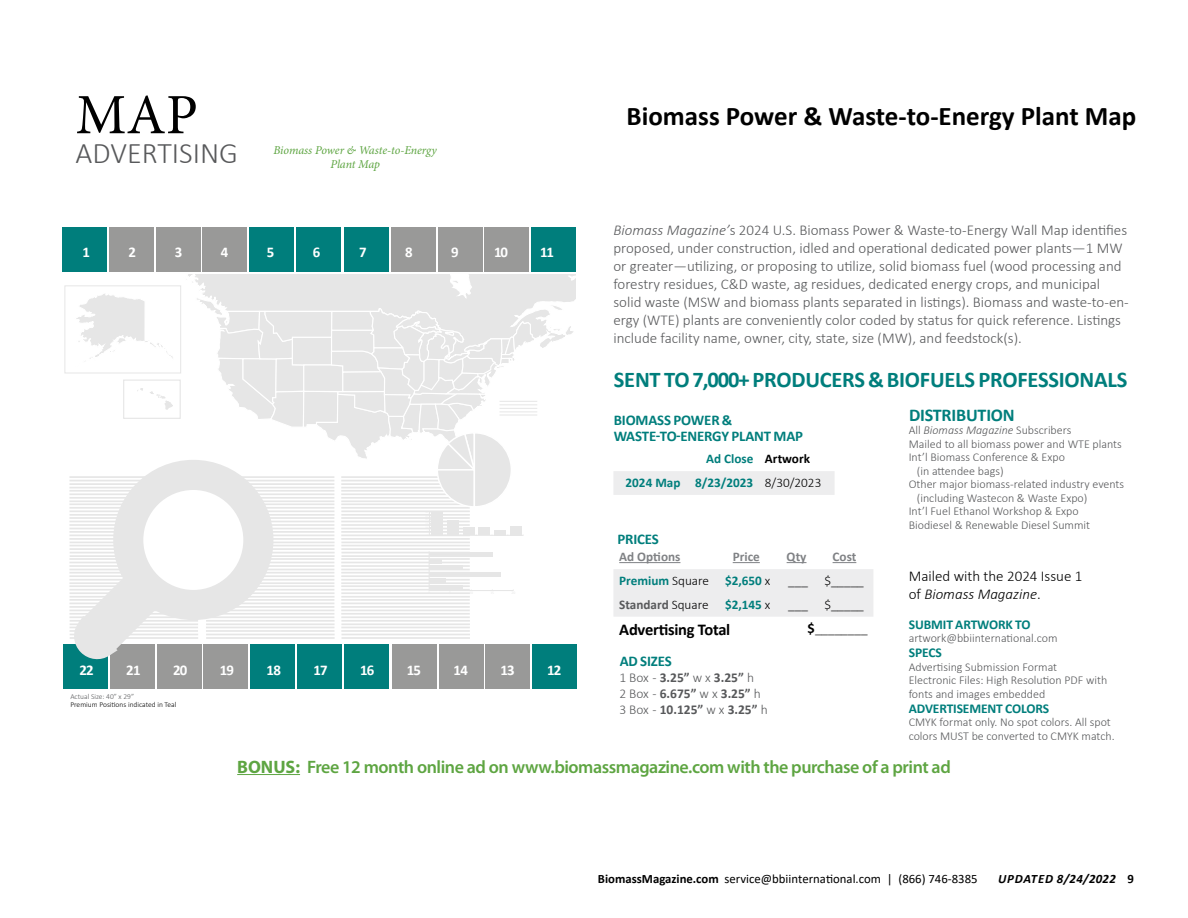
<style>
.page{position:relative;width:1188px;height:918px;background:#fff}
.page>*{position:absolute;margin:0;border:0;box-sizing:border-box;transform-origin:0 0}
.t1{font:57px "Minion Pro";color:#000}
.t2{font:300 30px "Calibri";color:#58595b}
.t3{font:700 27px "Calibri";color:#000}
.t4{font:700 22.5px "Calibri";letter-spacing:-.01em;color:#007e7c}
.t5{font:600 18px "Myriad Pro";letter-spacing:-.025em;color:#5ea542}
.t6{font:700 18px "Calibri";letter-spacing:-.01em;color:#007e7c}
.t7{font:700 16.5px "Calibri";letter-spacing:-.015em;color:#000}
.t8{font:300 15px/18px "Calibri";color:#58595b}
.t9{font:300 15px/18px "Calibri";color:#000}
.t10{font:700 14.85px/16.5px "Calibri";letter-spacing:-.01em;color:#007e7c}
.t11{font:700 14.85px "Calibri";letter-spacing:-.05em;color:#fff}
.t12{font:700 13.5px/16.2px "Calibri";color:#58595b}
.t13{font:700 13.5px "Calibri";letter-spacing:-.01em;color:#007e7c}
.t14{font:700 13.2px/23.7px "Calibri";color:#007e7c}
.t15{font:300 13.2px "Calibri";color:#000}
.t16{font:700 13.2px "Calibri";color:#808285}
.t17{font:700 13.2px "Calibri";color:#58595b}
.t18{font:12.75px "Calibri";color:#000}
.t19{font:italic 700 12.75px "Calibri";letter-spacing:.035em;color:#000}
.t20{font:300 12px/13.5px "Calibri";color:#58595b}
.t21{font:italic 12px/14.4px "Minion Pro";letter-spacing:-.01em;color:#5ea542;text-align:center}
.t22{font:italic 300 12px "Calibri";color:#58595b}
.t23{font:300 7.5px "Calibri";color:#000}
.t24{font:300 7.5px "Calibri";color:#58595b}
.s1{font-style:italic}
.s2{color:#000}
.s3{font-weight:300;color:#000}
.s4{font-weight:700;font-size:14.55px}
.s5{font-weight:300}
.s6{font-style:normal}
.s7{font-weight:700}
</style>
<div class="page">
<div style="left:613px;top:471px;width:222px;height:24px;background:#ededee"></div>
<hr style="left:237px;top:774px;width:63px;height:1px;background:#5ea542">
<div style="left:613px;top:569px;width:260px;height:48px;background:#ededee"></div>
<hr style="left:619px;top:562px;width:61px;height:1px;background:#808285">
<svg style="left:733px;top:562px;width:27px;height:1px"></svg>
<svg style="left:787px;top:562px;width:20px;height:1px"></svg>
<svg style="left:833px;top:562px;width:23px;height:1px"></svg>
<div style="left:63px;top:227px;width:44px;height:45px;background:#007e7c"></div>
<div style="left:109px;top:227px;width:45px;height:45px;background:#999998"></div>
<div style="left:156px;top:227px;width:45px;height:45px;background:#999998"></div>
<div style="left:202px;top:227px;width:45px;height:45px;background:#999998"></div>
<div style="left:249px;top:227px;width:45px;height:45px;background:#007e7c"></div>
<div style="left:296px;top:227px;width:45px;height:45px;background:#007e7c"></div>
<div style="left:391px;top:227px;width:45px;height:45px;background:#999998"></div>
<div style="left:438px;top:227px;width:45px;height:45px;background:#999998"></div>
<div style="left:484px;top:227px;width:45px;height:45px;background:#999998"></div>
<div style="left:531px;top:227px;width:45px;height:45px;background:#007e7c"></div>
<div style="left:344px;top:227px;width:45px;height:45px;background:#007e7c"></div>
<div style="left:63px;top:644px;width:45px;height:45px;background:#007e7c"></div>
<div style="left:110px;top:644px;width:45px;height:45px;background:#999998"></div>
<div style="left:157px;top:644px;width:45px;height:45px;background:#999998"></div>
<div style="left:203px;top:644px;width:44px;height:45px;background:#999998"></div>
<div style="left:250px;top:644px;width:45px;height:45px;background:#007e7c"></div>
<div style="left:297px;top:644px;width:45px;height:45px;background:#007e7c"></div>
<div style="left:392px;top:644px;width:45px;height:44px;background:#999998"></div>
<div style="left:439px;top:644px;width:45px;height:44px;background:#999998"></div>
<div style="left:485px;top:644px;width:44px;height:44px;background:#999998"></div>
<div style="left:532px;top:644px;width:45px;height:44px;background:#007e7c"></div>
<div style="left:345px;top:644px;width:44px;height:45px;background:#007e7c"></div>
<svg style="left:64px;top:274px;width:512px;height:400px"></svg>
<div style="left:143px;top:490px;width:100px;height:100px;background:#fff;border-radius:50%"></div>
<h1 class="t1" style="left:76px;top:77px;width:124px">MAP</h1>
<h2 class="t2" style="left:76px;top:135px;width:164px">ADVERTISING</h2>
<p class="t21" style="left:274px;top:143px;width:165px">Biomass Power &amp; Waste-to-Energy<br>Plant Map</p>
<p class="t11" style="left:83px;top:241px;width:9px">1</p>
<p class="t11" style="left:129px;top:241px;width:9px">2</p>
<p class="t11" style="left:175px;top:241px;width:9px">3</p>
<p class="t11" style="left:221px;top:241px;width:9px">4</p>
<p class="t11" style="left:267px;top:241px;width:9px">5</p>
<p class="t11" style="left:313px;top:241px;width:9px">6</p>
<p class="t11" style="left:359px;top:241px;width:9px">7</p>
<p class="t11" style="left:405px;top:241px;width:9px">8</p>
<p class="t11" style="left:451px;top:241px;width:9px">9</p>
<p class="t11" style="left:494px;top:241px;width:15px">10</p>
<p class="t11" style="left:540px;top:241px;width:15px">11</p>
<p class="t11" style="left:80px;top:660px;width:16px">22</p>
<p class="t11" style="left:126px;top:660px;width:16px">21</p>
<p class="t11" style="left:173px;top:660px;width:16px">20</p>
<p class="t11" style="left:220px;top:660px;width:16px">19</p>
<p class="t11" style="left:267px;top:660px;width:16px">18</p>
<p class="t11" style="left:313px;top:660px;width:16px">17</p>
<p class="t11" style="left:360px;top:660px;width:16px">16</p>
<p class="t11" style="left:407px;top:660px;width:16px">15</p>
<p class="t11" style="left:454px;top:660px;width:16px">14</p>
<p class="t11" style="left:500px;top:660px;width:16px">13</p>
<p class="t11" style="left:547px;top:660px;width:16px">12</p>
<p class="t24" style="left:70px;top:692px;width:65px">Actual Size: 40” x 29”</p>
<p class="t23" style="left:70px;top:700px;width:108px">Premium Positions indicated in Teal</p>
<h3 class="t3" style="left:627px;top:97px;width:511px">Biomass Power &amp; Waste-to-Energy Plant Map</h3>
<p class="t8" style="left:613px;top:221px;width:517px"><span class="s1">Biomass Magazine’</span>s 2024 U.S. Biomass Power &amp; Waste-to-Energy Wall Map identifies proposed, under construction, idled and operational dedicated power plants—1 MW or greater—utilizing, or proposing to utilize, solid biomass fuel (wood processing and forestry residues, C&amp;D waste, ag residues, dedicated energy crops, and municipal solid waste (MSW and biomass plants separated in listings). Biomass and waste-to-en&shy;ergy (WTE) plants are conveniently color coded by status for quick reference. Listings include facility name, owner, city, state, size (MW), and feedstock(s).</p>
<h3 class="t4" style="left:614px;top:363px;width:515px">SENT TO 7,000+ PRODUCERS &amp; BIOFUELS PROFESSIONALS</h3>
<p class="t10" style="left:614px;top:411px;width:191px">BIOMASS POWER &amp;<br>WASTE-TO-ENERGY PLANT MAP</p>
<p class="t14" style="left:626px;top:447px;width:197px;text-indent:80px">Ad Close <span class="s2">Artwork<br></span>2024 Map 8/23/2023 <span class="s3">8/30/2023</span></p>
<p class="t10" style="left:618px;top:531px;width:43px">PRICES</p>
<p class="t16" style="left:619px;top:547px;width:63px">Ad Options</p>
<p class="t16" style="left:733px;top:547px;width:29px">Price</p>
<p class="t16" style="left:787px;top:547px;width:21px">Qty</p>
<p class="t16" style="left:833px;top:547px;width:25px">Cost</p>
<p class="t14" style="left:619px;top:568px;width:153px">Premium <span class="s3">Square</span> $2,650 <span class="s3">x</span></p>
<p class="t15" style="left:788px;top:572px;width:77px">___ $_____</p>
<p class="t17" style="left:619px;top:595px;width:91px">Standard <span class="s3">Square</span></p>
<p class="t14" style="left:725px;top:592px;width:47px">$2,145 <span class="s3">x</span></p>
<p class="t15" style="left:788px;top:596px;width:77px">___ $_____</p>
<p class="t7" style="left:619px;top:618px;width:113px">Advertising Total</p>
<p class="t15" style="left:808px;top:621px;width:61px"><span class="s4">$</span>________</p>
<p class="t10" style="left:620px;top:652px;width:54px">AD SIZES</p>
<p class="t12" style="left:619px;top:669px;width:150px"><span class="s5">1 Box -</span> 3.25” <span class="s5">w x</span> 3.25” <span class="s5">h<br>2 Box -</span> 6.675” <span class="s5">w x</span> 3.25” <span class="s5">h<br>3 Box -</span> 10.125” <span class="s5">w x</span> 3.25” <span class="s5">h</span></p>
<p class="t6" style="left:909px;top:402px;width:107px">DISTRIBUTION</p>
<p class="t22" style="left:909px;top:423px;width:164px"><span class="s6">All</span> Biomass Magazine <span class="s6">Subscribers</span></p>
<p class="t20" style="left:909px;top:437px;width:215px">Mailed to all biomass power and WTE plants</p>
<p class="t20" style="left:909px;top:451px;width:158px">Int’l Biomass Conference &amp; Expo</p>
<p class="t20" style="left:917px;top:464px;width:88px">(in attendee bags)</p>
<p class="t20" style="left:909px;top:478px;width:217px">Other major biomass-related industry events</p>
<p class="t20" style="left:917px;top:491px;width:172px">(including Wastecon &amp; Waste Expo)</p>
<p class="t20" style="left:909px;top:505px;width:172px">Int’l Fuel Ethanol Workshop &amp; Expo</p>
<p class="t20" style="left:909px;top:518px;width:183px">Biodiesel &amp; Renewable Diesel Summit</p>
<p class="t9" style="left:909px;top:567px;width:175px">Mailed with the 2024 Issue 1 of <span class="s1">Biomass Magazine</span>.</p>
<p class="t13" style="left:909px;top:615px;width:123px">SUBMIT ARTWORK TO</p>
<p class="t20" style="left:909px;top:631px;width:150px">artwork@bbiinternational.com</p>
<p class="t13" style="left:909px;top:643px;width:34px">SPECS</p>
<p class="t20" style="left:909px;top:660px;width:200px">Advertising Submission Format<br>Electronic Files: High Resolution PDF with fonts and images embedded</p>
<p class="t13" style="left:909px;top:699px;width:142px">ADVERTISEMENT COLORS</p>
<p class="t20" style="left:909px;top:715px;width:207px">CMYK format only. No spot colors. All spot colors MUST be converted to CMYK match.</p>
<p class="t5" style="left:237px;top:755px;width:715px"><span class="s7">BONUS:</span> Free 12 month online ad on www.biomassmagazine.com with the purchase of a print ad</p>
<p class="t18" style="left:598px;top:870px;width:381px"><span class="s7">BiomassMagazine.com</span> service@bbiinternational.com | (866) 746-8385</p>
<p class="t19" style="left:998px;top:869px;width:137px">UPDATED 8/24/2022 <span class="s6">9</span></p>
</div>
